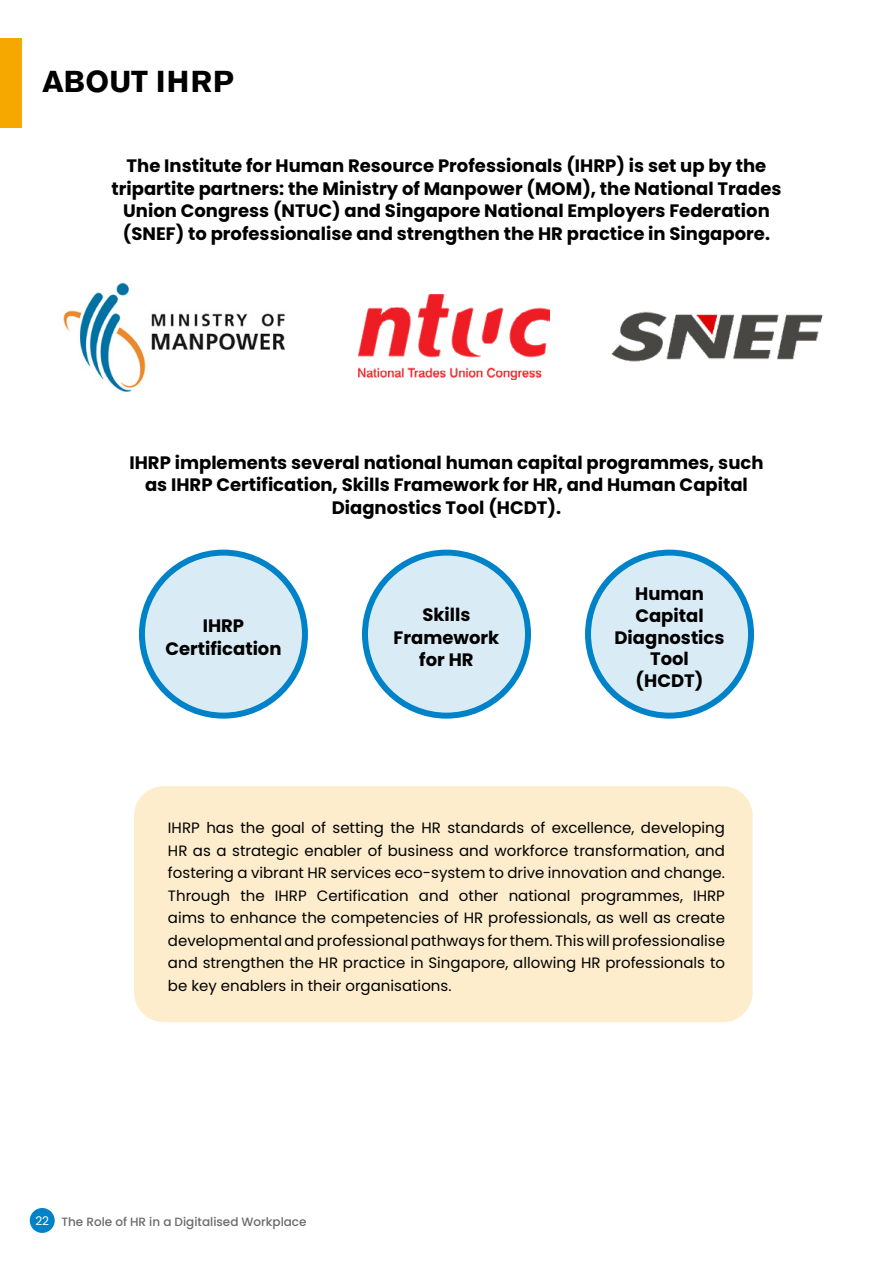
<style>
.page{position:relative;width:893px;height:1263px;background:#fff}
.page>*{position:absolute;margin:0;border:0;box-sizing:border-box;transform-origin:0 0}
.t1{font:700 30px "Akzidenz Grotesk BE";letter-spacing:.02em;color:#000}
.t2{font:700 18px/22.5px "Poppins";color:#000;text-align:center}
.t3{font:15px/22.5px "Poppins";color:#000;text-align:justify}
.t4{font:500 12px "Poppins";color:#696a6d}
.s1{font-weight:400;color:#fff}
</style>
<div class="page">
<div style="left:0;top:38px;width:21px;height:89px;background:#f7a800"></div>
<div style="left:30px;top:1208px;width:25px;height:25px;background:#0082c9;border-radius:50%"></div>
<div style="left:134px;top:786px;width:619px;height:236px;background:#fdedcd;border-radius:30px"></div>
<div style="left:142px;top:553px;width:163px;height:163px;background:#d9ecf6;border-radius:50%"></div>
<div style="left:139px;top:550px;width:169px;height:169px;border:6px solid #0082c9;border-radius:50%"></div>
<div style="left:365px;top:553px;width:163px;height:163px;background:#d9ecf6;border-radius:50%"></div>
<div style="left:362px;top:550px;width:169px;height:169px;border:6px solid #0082c9;border-radius:50%"></div>
<div style="left:588px;top:553px;width:163px;height:163px;background:#d9ecf6;border-radius:50%"></div>
<div style="left:585px;top:550px;width:169px;height:169px;border:6px solid #0082c9;border-radius:50%"></div>
<img style="left:63px;top:282px;width:222px;height:110px">
<img style="left:611px;top:312px;width:212px;height:50px">
<img style="left:358px;top:295px;width:192px;height:84px">
<h1 class="t1" style="left:43px;top:64px;width:193px">ABOUT IHRP</h1>
<p class="t2" style="left:111px;top:155px;width:672px">The Institute for Human Resource Professionals (IHRP) is set up by the tripartite partners: the Ministry of Manpower (MOM), the National Trades Union Congress (NTUC) and Singapore National Employers Federation (SNEF) to professionalise and strengthen the HR practice in Singapore.</p>
<p class="t2" style="left:129px;top:451px;width:635px">IHRP implements several national human capital programmes, such as IHRP Certification, Skills Framework for HR, and Human Capital<br>Diagnostics Tool (HCDT).</p>
<p class="t2" style="left:165px;top:615px;width:118px">IHRP<br>Certification</p>
<p class="t2" style="left:394px;top:604px;width:107px">Skills<br>Framework for HR</p>
<p class="t2" style="left:614px;top:583px;width:112px;line-height:21.6px">Human<br>Capital<br>Diagnostics<br>Tool (HCDT)</p>
<p class="t3" style="left:168px;top:817px;width:559px">IHRP has the goal of setting the HR standards of excellence, developing HR as a strategic enabler of business and workforce transformation, and fostering a vibrant HR services eco-system to drive innovation and change.<br>Through the IHRP Certification and other national programmes, IHRP aims to enhance the competencies of HR professionals, as well as create developmental and professional pathways for them. This will professionalise and strengthen the HR practice in Singapore, allowing HR professionals to be key enablers in their organisations.</p>
<p class="t4" style="left:35px;top:1214px;width:273px"><span class="s1">22</span> The Role of HR in a Digitalised Workplace</p>
</div>
